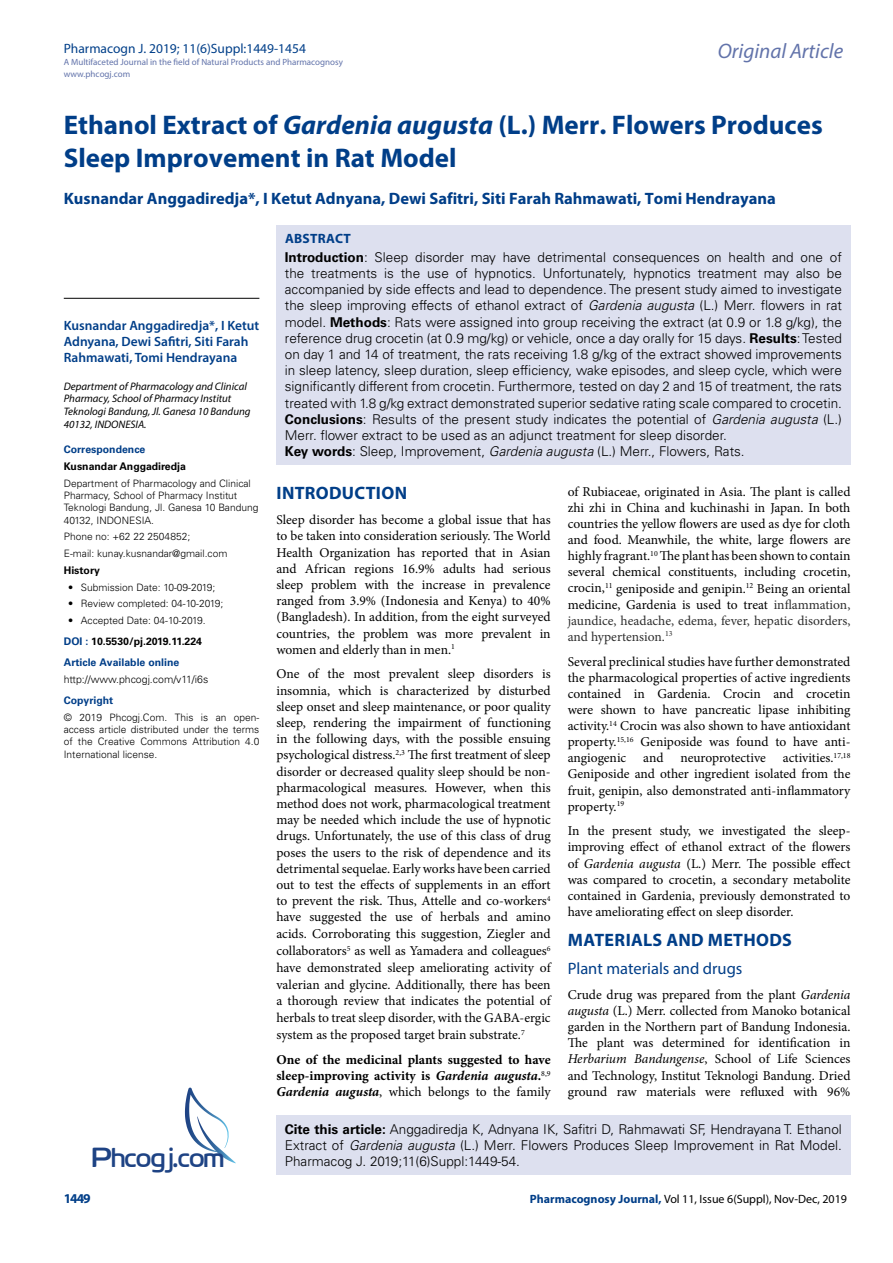
<style>
.page{position:relative;width:893px;height:1263px;background:#fff}
.page>*{position:absolute;margin:0;border:0;box-sizing:border-box;transform-origin:0 0}
.t1{font:27.6px "Cloud World";color:#1e4384}
.t2{font:700 27px/33px "Myriad Pro";color:#003e88}
.t3{font:italic 21px "Myriad Pro";color:#6273aa}
.t4{font:700 18px "Myriad Pro";letter-spacing:.02em;color:#003e88}
.t5{font:700 16.5px "Myriad Pro";color:#003e88}
.t6{font:16.5px "Myriad Pro";color:#003e88}
.t7{font:13.5px/16.4px "Minion Pro";letter-spacing:-.005em;color:#000;text-align:justify}
.t8{font:300 13.5px/16.2px "Univers LT Std";color:#000}
.t9{font:700 13.5px/16.2px "Minion Pro";color:#000;text-align:justify}
.t10{font:600 13.5px/16.2px "Myriad Pro";color:#003e88}
.t11{font:13.5px "Myriad Pro";color:#003f89}
.t12{font:700 13.5px "Myriad Pro";letter-spacing:.02em;color:#003e88}
.t13{font:12px "Myriad Pro";color:#000}
.t14{font:italic 10.8px/12.9px "Myriad Pro";color:#000}
.t15{font:700 10.5px/21.1px "Univers LT Std";color:#003e88}
.t16{font:300 10.5px "Univers LT Std";color:#000}
.t17{font:700 10.5px "Univers LT Std";color:#000}
.t18{font:300 10.2px/12.3px "Univers LT Std";color:#000}
.t19{font:9px/12px "Myriad Pro";color:#6273aa}
.s1{font-style:italic}
.s2{color:#000}
.s3{font-weight:700}
.s4{font-weight:400}
.s5{color:#2e2e2e}
.s6{font-weight:700;color:#003e88}
</style>
<div class="page">
<div style="left:276px;top:1115px;width:574px;height:60px;background:#dde0ef"></div>
<svg style="left:185px;top:1087px;width:51px;height:76px"></svg>
<div style="left:276px;top:225px;width:574px;height:240px;background:#dde0ef"></div>
<hr style="left:64px;top:298px;width:195px;height:1px;background:#000">
<p class="t11" style="left:64px;top:40px;width:244px">Pharmacogn J. 2019; 11(6)Suppl:1449-1454</p>
<p class="t19" style="left:64px;top:55px;width:281px">A Multifaceted Journal in the field of Natural Products and Pharmacognosy www.phcogj.com</p>
<h3 class="t3" style="left:718px;top:38px;width:127px">Original Article</h3>
<h2 class="t2" style="left:64px;top:108px;width:760px">Ethanol Extract of <span class="s1">Gardenia augusta</span> (L.) Merr. Flowers Produces<br>Sleep Improvement in Rat Model</h2>
<p class="t5" style="left:64px;top:187px;width:713px">Kusnandar Anggadiredja*, I Ketut Adnyana, Dewi Safitri, Siti Farah Rahmawati, Tomi Hendrayana</p>
<p class="t10" style="left:64px;top:317px;width:197px">Kusnandar Anggadiredja*, I Ketut<br>Adnyana, Dewi Safitri, Siti Farah<br>Rahmawati, Tomi Hendrayana</p>
<p class="t14" style="left:64px;top:379px;width:188px">Department of Pharmacology and Clinical Pharmacy, School of Pharmacy Institut Teknologi Bandung, Jl. Ganesa 10 Bandung 40132, INDONESIA.</p>
<p class="t15" style="left:64px;top:439px;width:83px">Correspondence</p>
<p class="t17" style="left:64px;top:460px;width:124px">Kusnandar Anggadiredja</p>
<p class="t18" style="left:64px;top:477px;width:196px">Department of Pharmacology and Clinical Pharmacy, School of Pharmacy Institut Teknologi Bandung, Jl. Ganesa 10 Bandung 40132, INDONESIA.</p>
<p class="t18" style="left:64px;top:528px;width:165px;line-height:16.8px">Phone no: +62 22 2504852;<br>E-mail: kunay.kusnandar@gmail.com</p>
<p class="t17" style="left:64px;top:564px;width:38px">History</p>
<p class="t18" style="left:68px;top:581px;width:149px">• Submission Date: 10-09-2019;</p>
<p class="t18" style="left:68px;top:597px;width:157px">• Review completed: 04-10-2019;</p>
<p class="t18" style="left:68px;top:614px;width:139px">• Accepted Date: 04-10-2019.</p>
<p class="t15" style="left:64px;top:631px;width:140px">DOI : <span class="s2">10.5530/pj.2019.11.224<br></span>Article Available online</p>
<p class="t16" style="left:64px;top:673px;width:146px">http://www.phcogj.com/v11/i6s</p>
<p class="t15" style="left:64px;top:690px;width:51px">Copyright</p>
<p class="t18" style="left:64px;top:711px;width:197px;text-align:justify">© 2019 Phcogj.Com. This is an open&shy;access article distributed under the terms of the Creative Commons Attribution 4.0<br>International license.</p>
<p class="t12" style="left:285px;top:230px;width:67px">ABSTRACT</p>
<p class="t8" style="left:285px;top:249px;width:559px"><span class="s3">Introduction</span>: Sleep disorder may have detrimental consequences on health and one of the treatments is the use of hypnotics. Unfortunately, hypnotics treatment may also be accompanied by side effects and lead to dependence. The present study aimed to investigate the sleep improving effects of ethanol extract of <span class="s1">Gardenia augusta</span> (L.) Merr. flowers in rat model. <span class="s3">Methods</span>: Rats were assigned into group receiving the extract (at 0.9 or 1.8 g/kg), the reference drug crocetin (at 0.9 mg/kg) or vehicle, once a day orally for 15 days. <span class="s3">Results</span>: Tested on day 1 and 14 of treatment, the rats receiving 1.8 g/kg of the extract showed improvements in sleep latency, sleep duration, sleep efficiency, wake episodes, and sleep cycle, which were significantly different from crocetin. Furthermore, tested on day 2 and 15 of treatment, the rats treated with 1.8 g/kg extract demonstrated superior sedative rating scale compared to crocetin.<br><span class="s3">Conclusions</span>: Results of the present study indicates the potential of <span class="s1">Gardenia augusta</span> (L.)<br>Merr. flower extract to be used as an adjunct treatment for sleep disorder.<br><span class="s3">Key words</span>: Sleep, Improvement, <span class="s1">Gardenia augusta</span> (L.) Merr., Flowers, Rats.</p>
<h3 class="t4" style="left:277px;top:482px;width:132px">INTRODUCTION</h3>
<p class="t7" style="left:276px;top:512px;width:276px">Sleep disorder has become a global issue that has to be taken into consideration seriously. The World Health Organization has reported that in Asian and African regions 16.9% adults had serious sleep problem with the increase in prevalence ranged from 3.9% (Indonesia and Kenya) to 40% (Bangladesh). In addition, from the eight surveyed countries, the problem was more prevalent in women and elderly than in men.<sup>1</sup></p>
<p class="t7" style="left:276px;top:666px;width:276px">One of the most prevalent sleep disorders is insomnia, which is characterized by disturbed sleep onset and sleep maintenance, or poor quality sleep, rendering the impairment of functioning in the following days, with the possible ensuing psychological distress.<sup>2,3</sup> The first treatment of sleep disorder or decreased quality sleep should be non&shy;pharmacological measures. However, when this method does not work, pharmacological treatment may be needed which include the use of hypnotic drugs. Unfortunately, the use of this class of drug poses the users to the risk of dependence and its detrimental sequelae. Early works have been carried out to test the effects of supplements in an effort to prevent the risk. Thus, Attelle and co-workers<sup>4 </sup>have suggested the use of herbals and amino acids. Corroborating this suggestion, Ziegler and collaborators<sup>5</sup> as well as Yamadera and colleagues<sup>6 </sup>have demonstrated sleep ameliorating activity of valerian and glycine. Additionally, there has been a thorough review that indicates the potential of herbals to treat sleep disorder, with the GABA-ergic system as the proposed target brain substrate.<sup>7</sup></p>
<p class="t9" style="left:276px;top:1051px;width:276px">One of the medicinal plants suggested to have sleep-improving activity is <span class="s1">Gardenia augusta</span>.<sup>8,9<br></sup><span class="s1">Gardenia augusta</span><span class="s4">, which belongs to the family</span></p>
<p class="t7" style="left:568px;top:483px;width:284px">of Rubiaceae, originated in Asia. The plant is called zhi zhi in China and kuchinashi in Japan. In both countries the yellow flowers are used as dye for cloth and food. Meanwhile, the white, large flowers are highly fragrant.<sup>10</sup> The plant has been shown to contain several chemical constituents, including crocetin, crocin,<sup>11</sup> geniposide and genipin.<sup>12</sup> Being an oriental medicine, Gardenia is used to treat <span class="s5">inflammation, jaundice, headache, edema, fever, hepatic disorders, and hypertension.</span><sup>13</sup></p>
<p class="t7" style="left:568px;top:653px;width:284px">Several preclinical studies have further demonstrated the pharmacological properties of active ingredients contained in Gardenia. Crocin and crocetin were shown to have pancreatic lipase inhibiting activity.<sup>14</sup> Crocin was also shown to have antioxidant property.<sup>15,16</sup> Geniposide was found to have anti&shy;angiogenic</p>
<p class="t7" style="left:643px;top:750px;width:22px">and</p>
<p class="t7" style="left:680px;top:750px;width:87px">neuroprotective</p>
<p class="t7" style="left:568px;top:750px;width:284px;text-indent:215px">activities.<sup>17,18<br></sup>Geniposide and other ingredient isolated from the fruit, genipin, also demonstrated anti-inflammatory property.<sup>19</sup></p>
<p class="t7" style="left:568px;top:823px;width:284px">In the present study, we investigated the sleep&shy;improving effect of ethanol extract of the flowers of <span class="s1">Gardenia augusta</span> (L.) Merr. The possible effect was compared to crocetin, a secondary metabolite contained in Gardenia, previously demonstrated to have ameliorating effect on sleep disorder.</p>
<h3 class="t4" style="left:568px;top:928px;width:226px">MATERIALS AND METHODS</h3>
<p class="t6" style="left:568px;top:958px;width:176px">Plant materials and drugs</p>
<p class="t7" style="left:568px;top:986px;width:284px">Crude drug was prepared from the plant <span class="s1">Gardenia augusta</span> (L.) Merr. collected from Manoko botanical garden in the Northern part of Bandung Indonesia.<br>The plant was determined for identification in <span class="s1">Herbarium Bandungense</span>, School of Life Sciences and Technology, Institut Teknologi Bandung. Dried ground raw materials were refluxed with 96%</p>
<p class="t8" style="left:285px;top:1121px;width:559px"><span class="s3">Cite this article:</span> Anggadiredja K, Adnyana IK, Safitri D, Rahmawati SF, Hendrayana T. Ethanol<br>Extract of <span class="s1">Gardenia augusta</span> (L.) Merr. Flowers Produces Sleep Improvement in Rat Model.</p>
<h1 class="t1" style="left:92px;top:1136px;width:134px">Phcogj.com</h1>
<p class="t8" style="left:285px;top:1153px;width:237px">Pharmacog J. 2019;11(6)Suppl:1449-54.</p>
<p class="t12" style="left:64px;top:1190px;width:29px">1449</p>
<p class="t13" style="left:530px;top:1191px;width:319px"><span class="s6">Pharmacognosy Journal,</span> Vol 11, Issue 6(Suppl), Nov-Dec, 2019</p>
</div>
